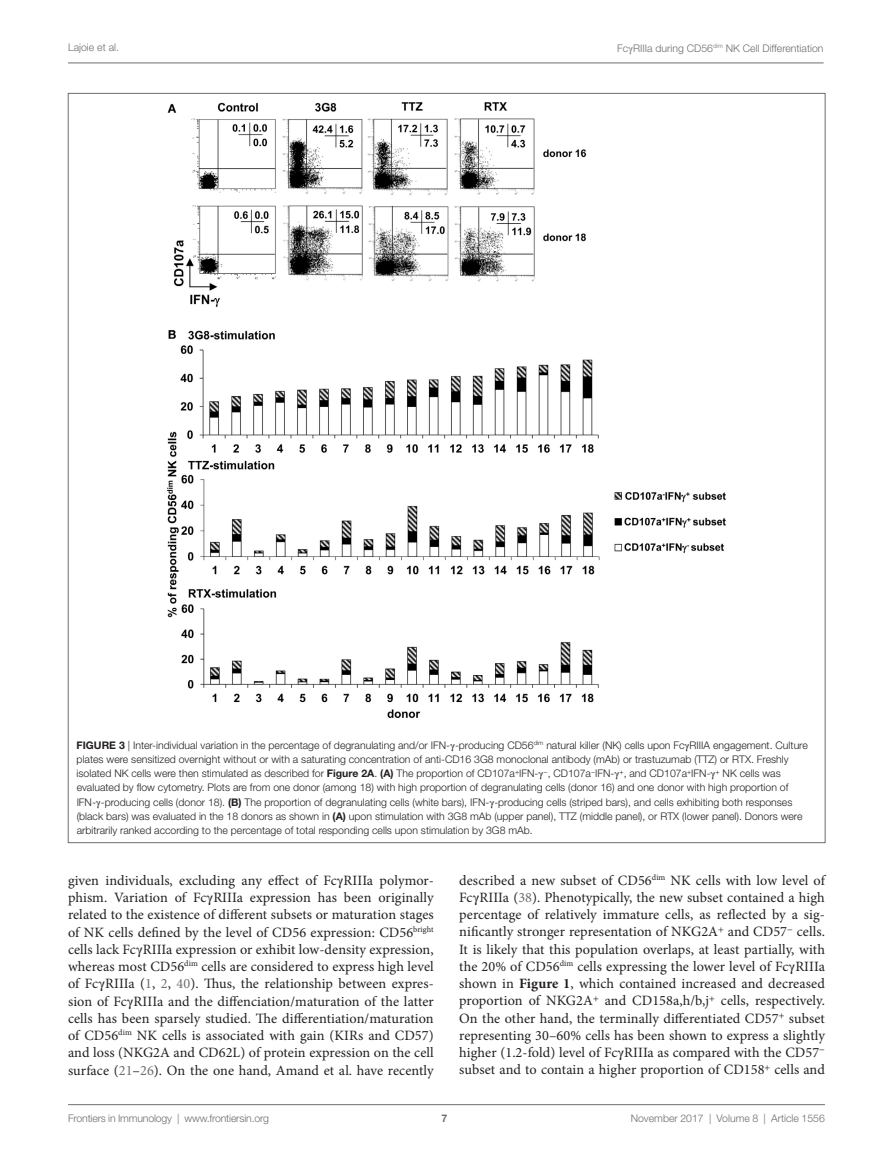
<style>
.page{position:relative;width:893px;height:1170px;background:#fff}
.page>*{position:absolute;margin:0;border:0;box-sizing:border-box;transform-origin:0 0}
.t1{font:14.25px/17.2px "Minion Pro";letter-spacing:.005em;color:#231f20;text-align:justify}
.t2{font:300 10.5px/14.2px "Helvetica Neue LT Std";color:#231f20}
.t3{font:300 10.5px "Helvetica Neue LT Std";color:#6c6d70}
.t4{font:700 10.5px "Helvetica Neue LT Std";color:#6c6d70}
.s1{font-family:"STIX General";font-weight:400}
.s2{font-weight:700}
.s3{font-family:"STIX General"}
.s4{color:#6c6d70}
</style>
<div class="page">
<img style="left:167px;top:102px;width:559px;height:616px">
<hr style="left:68px;top:1104px;width:757px;height:1px;background:#6c6d70">
<hr style="left:68px;top:63px;width:755px;height:1px;background:#6c6d70">
<p class="t3" style="left:68px;top:41px;width:52px">Lajoie et al.</p>
<p class="t3" style="left:617px;top:42px;width:208px">Fc<span class="s1">γ</span>RIIIa during CD56<sup>dim</sup> NK Cell Differentiation</p>
<p class="t2" style="left:77px;top:737px;width:733px"><span class="s2">FIG URE 3</span> | Inter-individual variation in the percentage of degranulating and/or IFN-<span class="s1">γ</span>-producing CD56<sup>dim</sup> natural killer (NK) cells upon Fc<span class="s1">γ</span>RIIIA engagement. Culture plates were sensitized overnight without or with a saturating concentration of anti-CD16 3G8 monoclonal antibody (mAb) or trastuzumab (TTZ) or RTX. Freshly isolated NK cells were then stimulated as described for <span class="s2">Figure 2A</span>. <span class="s2">(A)</span> The proportion of CD107a<sup>+</sup>IFN-<span class="s1">γ</span><sup>−</sup>, CD107a<sup>−</sup>IFN-<span class="s1">γ</span><sup>+</sup>, and CD107a<sup>+</sup>IFN-<span class="s1">γ</span><sup>+</sup> NK cells was evaluated by flow cytometry. Plots are from one donor (among 18) with high proportion of degranulating cells (donor 16) and one donor with high proportion of IFN-<span class="s1">γ</span>-producing cells (donor 18). <span class="s2">(B)</span> The proportion of degranulating cells (white bars), IFN-<span class="s1">γ</span>-producing cells (striped bars), and cells exhibiting both responses (black bars) was evaluated in the 18 donors as shown in <span class="s2">(A)</span> upon stimulation with 3G8 mAb (upper panel), TTZ (middle panel), or RTX (lower panel). Donors were arbitrarily ranked according to the percentage of total responding cells upon stimulation by 3G8 mAb.</p>
<p class="t1" style="left:68px;top:871px;width:367px">given individuals, excluding any effect of Fc<span class="s3">γ</span>RIIIa polymor&shy;phism. Variation of Fc<span class="s3">γ</span>RIIIa expression has been originally related to the existence of different subsets or maturation stages of NK cells defined by the level of CD56 expression: CD56<sup>bright </sup>cells lack Fc<span class="s3">γ</span>RIIIa expression or exhibit low-density expression, whereas most CD56<sup>dim</sup> cells are considered to express high level of Fc<span class="s3">γ</span>RIIIa (<span class="s4">1</span>, <span class="s4">2</span>, <span class="s4">40</span>). Thus, the relationship between expres&shy;sion of Fc<span class="s3">γ</span>RIIIa and the diffenciation/maturation of the latter cells has been sparsely studied. The differentiation/maturation of CD56<sup>dim</sup> NK cells is associated with gain (KIRs and CD57) and loss (NKG2A and CD62L) of protein expression on the cell surface (<span class="s4">21</span>–<span class="s4">26</span>). On the one hand, Amand et al. have recently</p>
<p class="t1" style="left:459px;top:871px;width:367px">described a new subset of CD56<sup>dim</sup> NK cells with low level of Fc<span class="s3">γ</span>RIIIa (<span class="s4">38</span>). Phenotypically, the new subset contained a high percentage of relatively immature cells, as reflected by a sig&shy;nificantly stronger representation of NKG2A<sup>+</sup> and CD57<sup>−</sup> cells.<br>It is likely that this population overlaps, at least partially, with the 20% of CD56<sup>dim</sup> cells expressing the lower level of Fc<span class="s3">γ</span>RIIIa shown in <span class="s2">Figure 1</span>, which contained increased and decreased proportion of NKG2A<sup>+</sup> and CD158a,h/b,j<sup>+</sup> cells, respectively.<br>On the other hand, the terminally differentiated CD57<sup>+</sup> subset representing 30–60% cells has been shown to express a slightly higher (1.2-fold) level of Fc<span class="s3">γ</span>RIIIa as compared with the CD57<sup>− </sup>subset and to contain a higher proportion of CD158<sup>+</sup> cells and</p>
<p class="t3" style="left:68px;top:1111px;width:203px">Frontiers in Immunology | www.frontiersin.org</p>
<p class="t3" style="left:631px;top:1111px;width:196px">November 2017 | Volume 8 | Article 1556</p>
<p class="t4" style="left:441px;top:1111px;width:7px">7</p>
</div>
